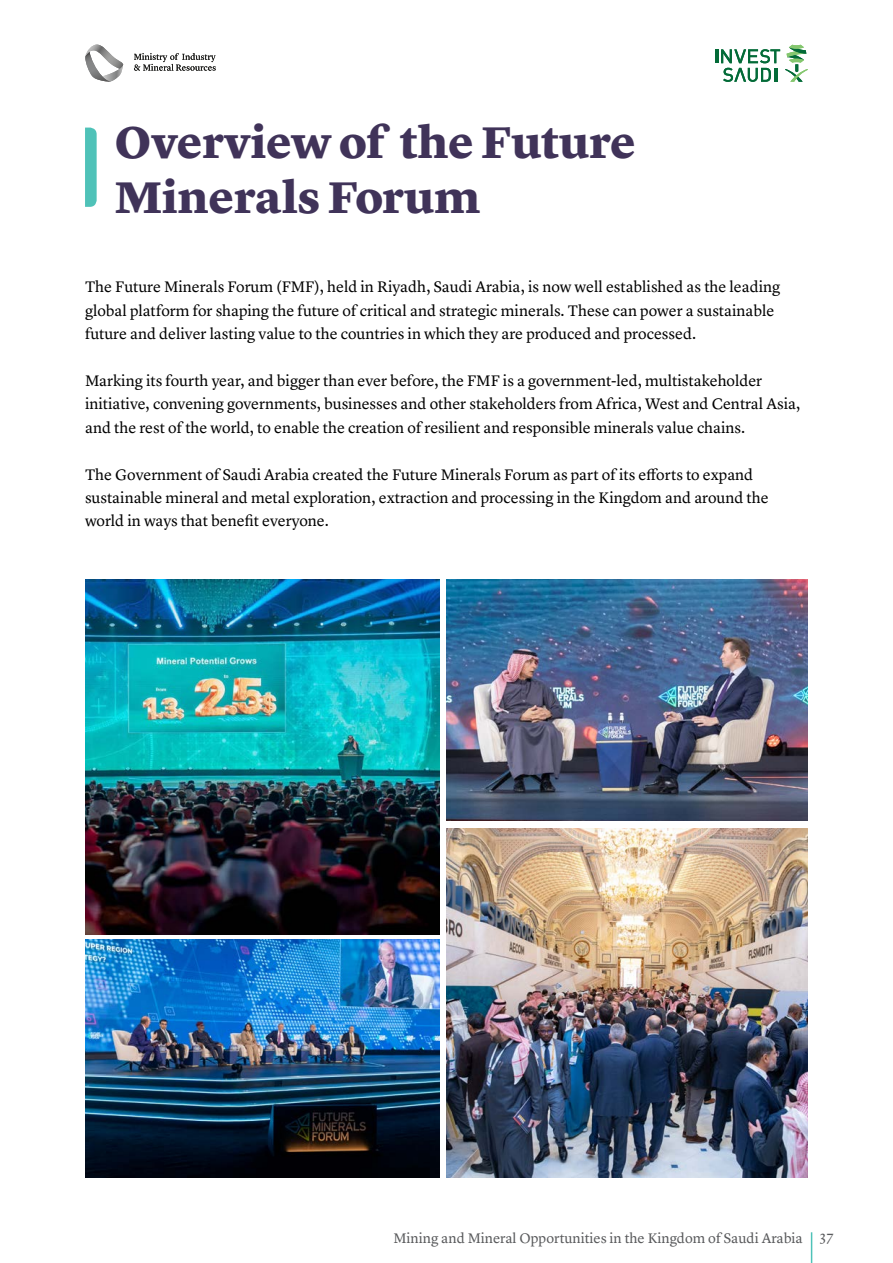
<style>
.page{position:relative;width:893px;height:1263px;background:#fff}
.page>*{position:absolute;margin:0;border:0;box-sizing:border-box;transform-origin:0 0}
.t1{font:900 48px/54.6px "Lyon Arabic Text";color:#403359}
.t2{font:16.5px/23.4px "Lyon Arabic Text";color:#000}
.t3{font:15px "Lyon Arabic Text";color:#58595b}
</style>
<div class="page">
<hr style="left:811px;top:1232px;width:1px;height:31px;background:#4fc2b8">
<svg style="left:134px;top:53px;width:82px;height:18px"></svg>
<svg style="left:85px;top:45px;width:39px;height:37px"></svg>
<hr style="left:715px;top:49px;width:3px;height:14px;background:#036b38">
<svg style="left:721px;top:45px;width:87px;height:37px"></svg>
<svg style="left:85px;top:128px;width:12px;height:79px"></svg>
<img style="left:447px;top:579px;width:361px;height:241px">
<img style="left:85px;top:579px;width:355px;height:355px">
<img style="left:446px;top:828px;width:362px;height:350px">
<img style="left:85px;top:939px;width:355px;height:239px">
<h1 class="t1" style="left:115px;top:114px;width:522px">Overview of the Future<br>Minerals Forum</h1>
<p class="t2" style="left:85px;top:275px;width:697px">The Future Minerals Forum (FMF), held in Riyadh, Saudi Arabia, is now well established as the leading global platform for shaping the future of critical and strategic minerals. These can power a sustainable future and deliver lasting value to the countries in which they are produced and processed.</p>
<p class="t2" style="left:85px;top:368px;width:717px">Marking its fourth year, and bigger than ever before, the FMF is a government-led, multistakeholder initiative, convening governments, businesses and other stakeholders from Africa, West and Central Asia, and the rest of the world, to enable the creation of resilient and responsible minerals value chains.</p>
<p class="t2" style="left:85px;top:462px;width:685px">The Government of Saudi Arabia created the Future Minerals Forum as part of its efforts to expand sustainable mineral and metal exploration, extraction and processing in the Kingdom and around the world in ways that benefit everyone.</p>
<p class="t3" style="left:394px;top:1229px;width:442px">Mining and Mineral Opportunities in the Kingdom of Saudi Arabia 37</p>
</div>
